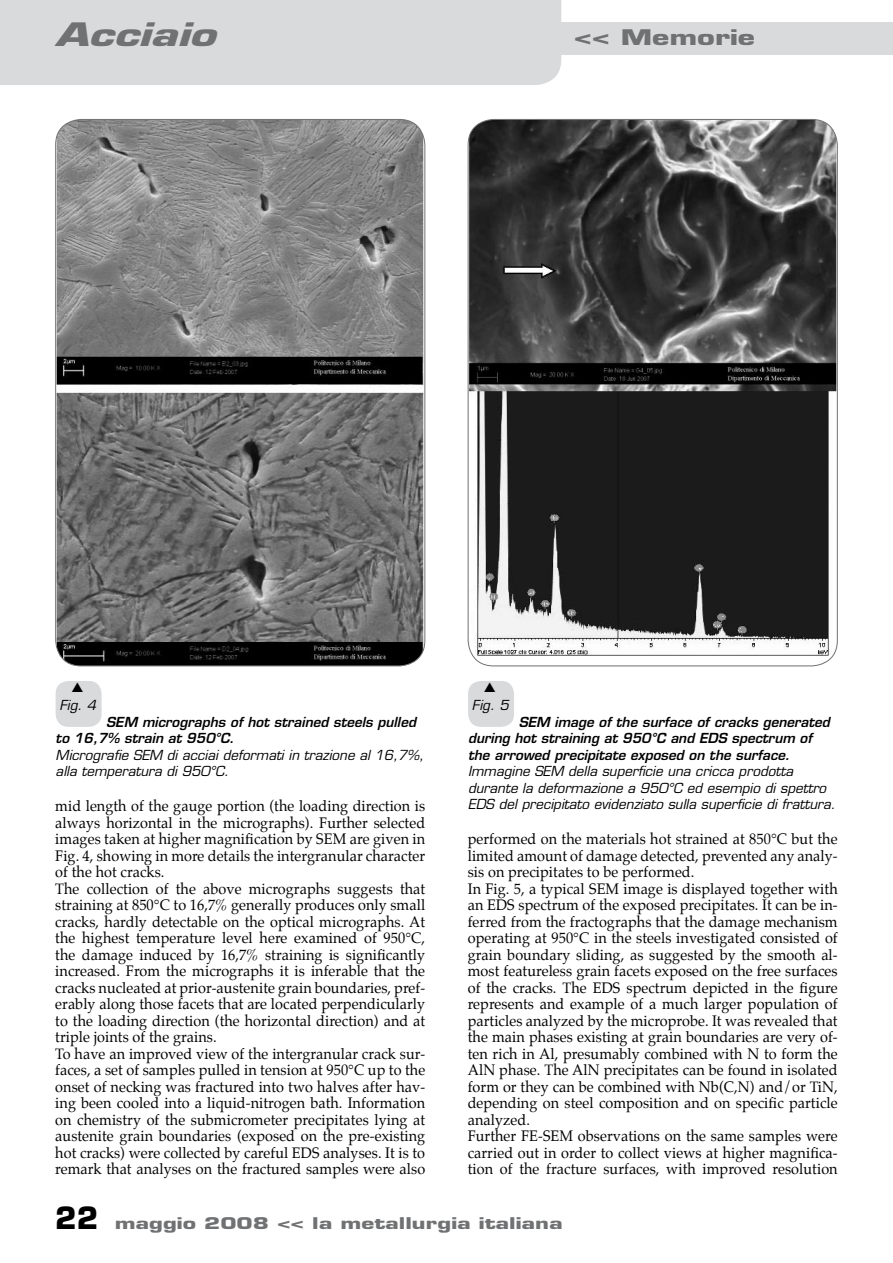
<style>
.page{position:relative;width:893px;height:1263px;background:#fff}
.page>*{position:absolute;margin:0;border:0;box-sizing:border-box;transform-origin:0 0}
.t1{font:italic 700 31.5px "Eurostile";color:#707173;scale:1.43 1}
.t2{font:700 30px "Eurostile";color:#000}
.t3{font:700 21px "Eurostile";color:#707173;scale:1.43 1}
.t4{font:700 15.75px "Eurostile";color:#707173;scale:1.43 1}
.t5{font:15px/16.5px "Palatino";letter-spacing:.005em;color:#000;scale:.96 1}
.t6{font:italic 13.5px/16.5px "Eurostile";color:#000}
.t7{font:italic 600 13.5px/16.5px "Eurostile";color:#000}
</style>
<div class="page">
<div style="left:0;top:22px;width:893px;height:33px;background:#d9dadb"></div>
<div style="left:0;top:0;width:561px;height:85px;background:#d9dadb"></div>
<img style="left:57px;top:119px;width:367px;height:547px">
<div style="left:56px;top:681px;width:46px;height:46px;background:#d9dadb;border-radius:13px"></div>
<img style="left:469px;top:119px;width:367px;height:537px">
<div style="left:468px;top:681px;width:46px;height:46px;background:#d9dadb;border-radius:13px"></div>
<h1 class="t1" style="left:55px;top:15px;width:114px">Acciaio</h1>
<h3 class="t3" style="left:574px;top:25px;width:128px">&lt;&lt; Memorie</h3>
<p class="t6" style="left:59px;top:696px;width:38px">Fig. 4</p>
<p class="t7" style="left:56px;top:714px;width:362px;text-indent:51px">SEM micrographs of hot strained steels pulled to 16,7% strain at 950°C.</p>
<p class="t6" style="left:56px;top:747px;width:370px">Micrografie SEM di acciai deformati in trazione al 16,7%, alla temperatura di 950°C.</p>
<p class="t5" style="left:55px;top:798px;width:387px">mid length of the gauge portion (the loading direction is always horizontal in the micrographs). Further selected images taken at higher magnification by SEM are given in Fig. 4, showing in more details the intergranular character of the hot cracks.<br>The collection of the above micrographs suggests that straining at 850°C to 16,7% generally produces only small cracks, hardly detectable on the optical micrographs. At the highest temperature level here examined of 950°C, the damage induced by 16,7% straining is significantly increased. From the micrographs it is inferable that the cracks nucleated at prior-austenite grain boundaries, pref&shy;erably along those facets that are located perpendicularly to the loading direction (the horizontal direction) and at triple joints of the grains.<br>To have an improved view of the intergranular crack sur&shy;faces, a set of samples pulled in tension at 950°C up to the onset of necking was fractured into two halves after hav&shy;ing been cooled into a liquid-nitrogen bath. Information on chemistry of the submicrometer precipitates lying at austenite grain boundaries (exposed on the pre-existing hot cracks) were collected by careful EDS analyses. It is to remark that analyses on the fractured samples were also</p>
<p class="t6" style="left:472px;top:696px;width:38px">Fig. 5</p>
<p class="t7" style="left:468px;top:714px;width:363px;text-indent:51px">SEM image of the surface of cracks generated during hot straining at 950°C and EDS spectrum of the arrowed precipitate exposed on the surface.</p>
<p class="t6" style="left:468px;top:763px;width:369px">Immagine SEM della superficie una cricca prodotta durante la deformazione a 950°C ed esempio di spettro<br>EDS del precipitato evidenziato sulla superficie di frattura.</p>
<p class="t5" style="left:468px;top:831px;width:387px">performed on the materials hot strained at 850°C but the limited amount of damage detected, prevented any analy&shy;sis on precipitates to be performed.<br>In Fig. 5, a typical SEM image is displayed together with an EDS spectrum of the exposed precipitates. It can be in&shy;ferred from the fractographs that the damage mechanism operating at 950°C in the steels investigated consisted of grain boundary sliding, as suggested by the smooth al&shy;most featureless grain facets exposed on the free surfaces of the cracks. The EDS spectrum depicted in the figure represents and example of a much larger population of particles analyzed by the microprobe. It was revealed that the main phases existing at grain boundaries are very of&shy;ten rich in Al, presumably combined with N to form the AlN phase. The AlN precipitates can be found in isolated form or they can be combined with Nb(C,N) and/or TiN, depending on steel composition and on specific particle analyzed.<br>Further FE-SEM observations on the same samples were carried out in order to collect views at higher magnifica&shy;tion of the fracture surfaces, with improved resolution</p>
<h2 class="t2" style="left:55px;top:1199px;width:45px">22</h2>
<p class="t4" style="left:115px;top:1213px;width:315px">maggio 2008 &lt;&lt; la metallurgia italiana</p>
</div>
